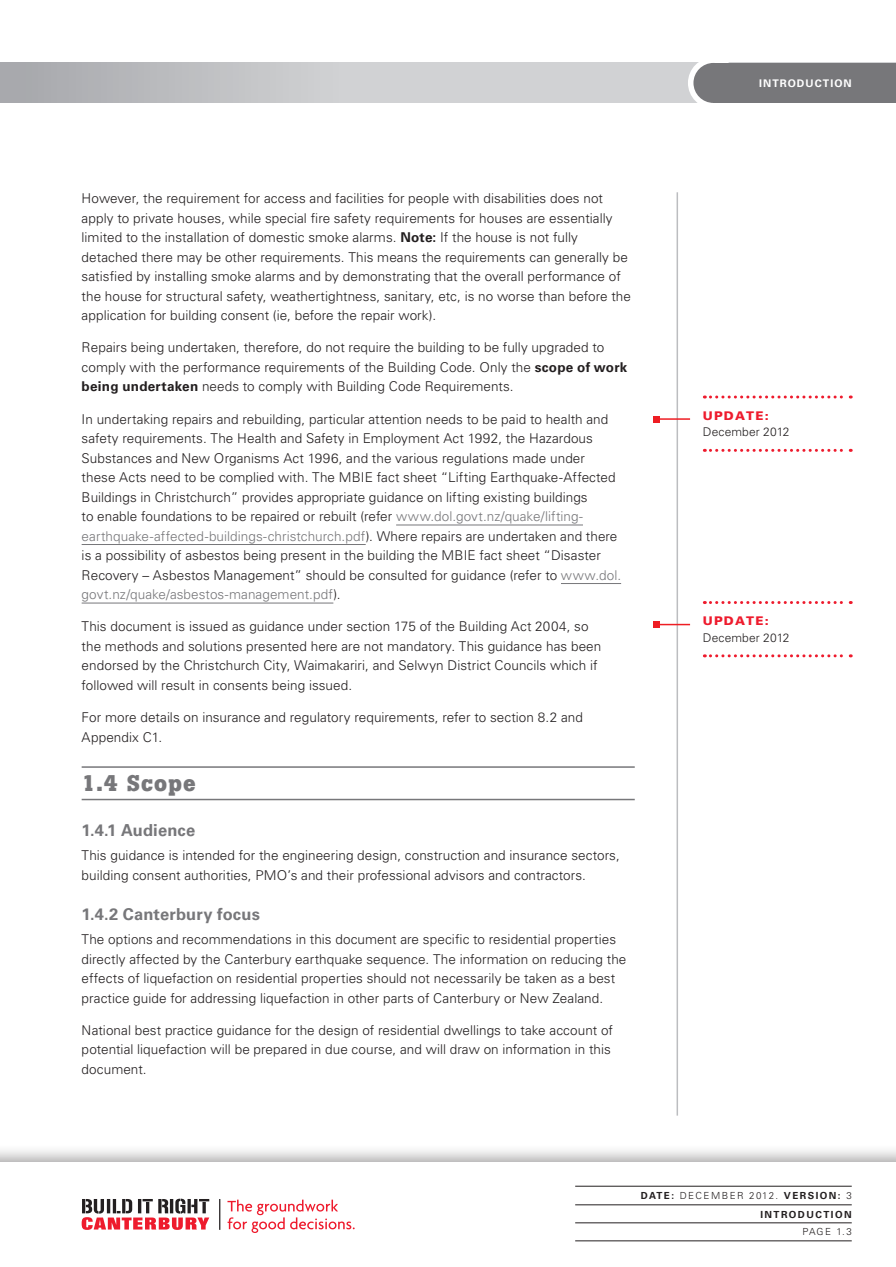
<style>
.page{position:relative;width:896px;height:1267px;background:#fff}
.page>*{position:absolute;margin:0;border:0;box-sizing:border-box;transform-origin:0 0}
.Ruled_Head_Intro{font:700 22.5px "Boton BQ";letter-spacing:.055em;color:#77777a}
.Subhead_2_Intro{font:700 16.5px "Univers LT";letter-spacing:.01em;color:#77777a}
.Body_Copy{font:300 13.5px/19.5px "Univers LT";letter-spacing:.005em;color:#231f20}
.t1{font:300 12px/16.5px "Univers LT";letter-spacing:.01em;color:#231f20}
.t2{font:700 10.5px "Univers LT";letter-spacing:.1em;color:#fff}
.t3{font:300 9.75px "Univers LT";letter-spacing:.15em;color:#231f20}
.t4{font:700 9.75px "Univers LT";letter-spacing:.15em;color:#231f20}
.s1{font-weight:700}
.s2{color:#77777a}
.s3{font-family:"Univers";font-weight:900;color:#ee1b2d}
</style>
<div class="page">
<div style="left:0;top:1143px;width:895px;height:123px;background:#231f20;opacity:.4"></div>
<div style="left:0;top:1162px;width:895px;height:104px;background:#fff"></div>
<hr style="left:676px;top:192px;width:2px;height:923px;background:#bcbdc0">
<svg style="left:1px;top:63px;width:696px;height:40px"></svg>
<div style="left:688px;top:57px;width:51px;height:51px;background:#fff;border-radius:50%"></div>
<hr style="left:0;top:63px;width:1px;height:40px;background:#a8a9ad">
<div style="left:713px;top:63px;width:182px;height:40px;background:#77777a"></div>
<div style="left:693px;top:63px;width:40px;height:40px;background:#77777a;border-radius:50%"></div>
<hr style="left:396px;top:524px;width:187px;height:1px;background:#77777a">
<hr style="left:82px;top:544px;width:283px;height:1px;background:#77777a">
<hr style="left:561px;top:583px;width:60px;height:1px;background:#77777a">
<hr style="left:82px;top:602px;width:251px;height:1px;background:#77777a">
<hr style="left:82px;top:766px;width:552px;height:1px;background:#77777a">
<hr style="left:82px;top:798px;width:552px;height:2px;background:#77777a">
<svg style="left:704px;top:395px;width:147px;height:3px"></svg>
<svg style="left:704px;top:449px;width:147px;height:3px"></svg>
<hr style="left:656px;top:418px;width:34px;height:2px;background:#ee1d23">
<svg style="left:653px;top:416px;width:6px;height:6px"></svg>
<svg style="left:704px;top:601px;width:147px;height:3px"></svg>
<svg style="left:704px;top:654px;width:147px;height:3px"></svg>
<hr style="left:656px;top:623px;width:34px;height:2px;background:#ee1d23">
<svg style="left:653px;top:621px;width:6px;height:6px"></svg>
<svg style="left:82px;top:1198px;width:127px;height:31px"></svg>
<svg style="left:227px;top:1199px;width:128px;height:33px"></svg>
<hr style="left:219px;top:1198px;width:1px;height:31px;background:#231f20">
<hr style="left:575px;top:1185px;width:276px;height:1px;background:#231f20">
<hr style="left:575px;top:1204px;width:276px;height:1px;background:#231f20">
<hr style="left:575px;top:1222px;width:276px;height:1px;background:#231f20">
<hr style="left:575px;top:1240px;width:276px;height:1px;background:#231f20">
<p class="Body_Copy" style="left:82px;top:188px;width:550px">However, the requirement for access and facilities for people with disabilities does not apply to private houses, while special fire safety requirements for houses are essentially limited to the installation of domestic smoke alarms. <span class="s1">Note:</span> If the house is not fully detached there may be other requirements. This means the requirements can generally be satisfied by installing smoke alarms and by demonstrating that the overall performance of the house for structural safety, weathertightness, sanitary, etc, is no worse than before the application for building consent (ie, before the repair work).</p>
<p class="Body_Copy" style="left:82px;top:338px;width:547px">Repairs being undertaken, therefore, do not require the building to be fully upgraded to comply with the performance requirements of the Building Code. Only the <span class="s1">scope of work being undertaken</span> needs to comply with Building Code Requirements.</p>
<p class="Body_Copy" style="left:82px;top:409px;width:541px">In undertaking repairs and rebuilding, particular attention needs to be paid to health and safety requirements. The Health and Safety in Employment Act 1992, the Hazardous Substances and New Organisms Act 1996, and the various regulations made under these Acts need to be complied with. The MBIE fact sheet “Lifting Earthquake-Affected Buildings in Christchurch” provides appropriate guidance on lifting existing buildings<br>to enable foundations to be repaired or rebuilt (refer <span class="s2">www.dol.govt.nz/quake/lifting&shy;earthquake-affected-buildings-christchurch.pdf</span>). Where repairs are undertaken and there is a possibility of asbestos being present in the building the MBIE fact sheet “Disaster Recovery – Asbestos Management” should be consulted for guidance (refer to <span class="s2">www.dol. govt.nz/quake/asbestos-management.pdf</span>).</p>
<p class="Body_Copy" style="left:82px;top:616px;width:521px">This document is issued as guidance under section 175 of the Building Act 2004, so the methods and solutions presented here are not mandatory. This guidance has been endorsed by the Christchurch City, Waimakariri, and Selwyn District Councils which if followed will result in consents being issued.</p>
<p class="Body_Copy" style="left:82px;top:707px;width:502px">For more details on insurance and regulatory requirements, refer to section 8.2 and<br>Appendix C1.</p>
<p class="Ruled_Head_Intro" style="left:82px;top:769px;width:116px">1.4 Scope</p>
<p class="Subhead_2_Intro" style="left:82px;top:820px;width:115px">1.4.1 Audience</p>
<p class="Body_Copy" style="left:82px;top:845px;width:539px">This guidance is intended for the engineering design, construction and insurance sectors, building consent authorities, PMO’s and their professional advisors and contractors.</p>
<p class="Subhead_2_Intro" style="left:82px;top:904px;width:180px">1.4.2 Canterbury focus</p>
<p class="Body_Copy" style="left:82px;top:929px;width:546px">The options and recommendations in this document are specific to residential properties directly affected by the Canterbury earthquake sequence. The information on reducing the effects of liquefaction on residential properties should not necessarily be taken as a best practice guide for addressing liquefaction in other parts of Canterbury or New Zealand.</p>
<p class="Body_Copy" style="left:82px;top:1020px;width:532px">National best practice guidance for the design of residential dwellings to take account of potential liquefaction will be prepared in due course, and will draw on information in this document.</p>
<p class="t2" style="left:759px;top:77px;width:94px">INTRODUCTION</p>
<p class="t1" style="left:702px;top:407px;width:88px"><span class="s3">UPDATE:<br></span>December 2012</p>
<p class="t1" style="left:702px;top:612px;width:88px"><span class="s3">UPDATE:<br></span>December 2012</p>
<p class="t3" style="left:641px;top:1189px;width:212px"><span class="s1">DATE:</span> DECEMBER 2012. <span class="s1">VERSION:</span> 3</p>
<p class="t3" style="left:802px;top:1225px;width:51px">PAGE 1.3</p>
<p class="t4" style="left:760px;top:1208px;width:93px">INTRODUCTION</p>
</div>
